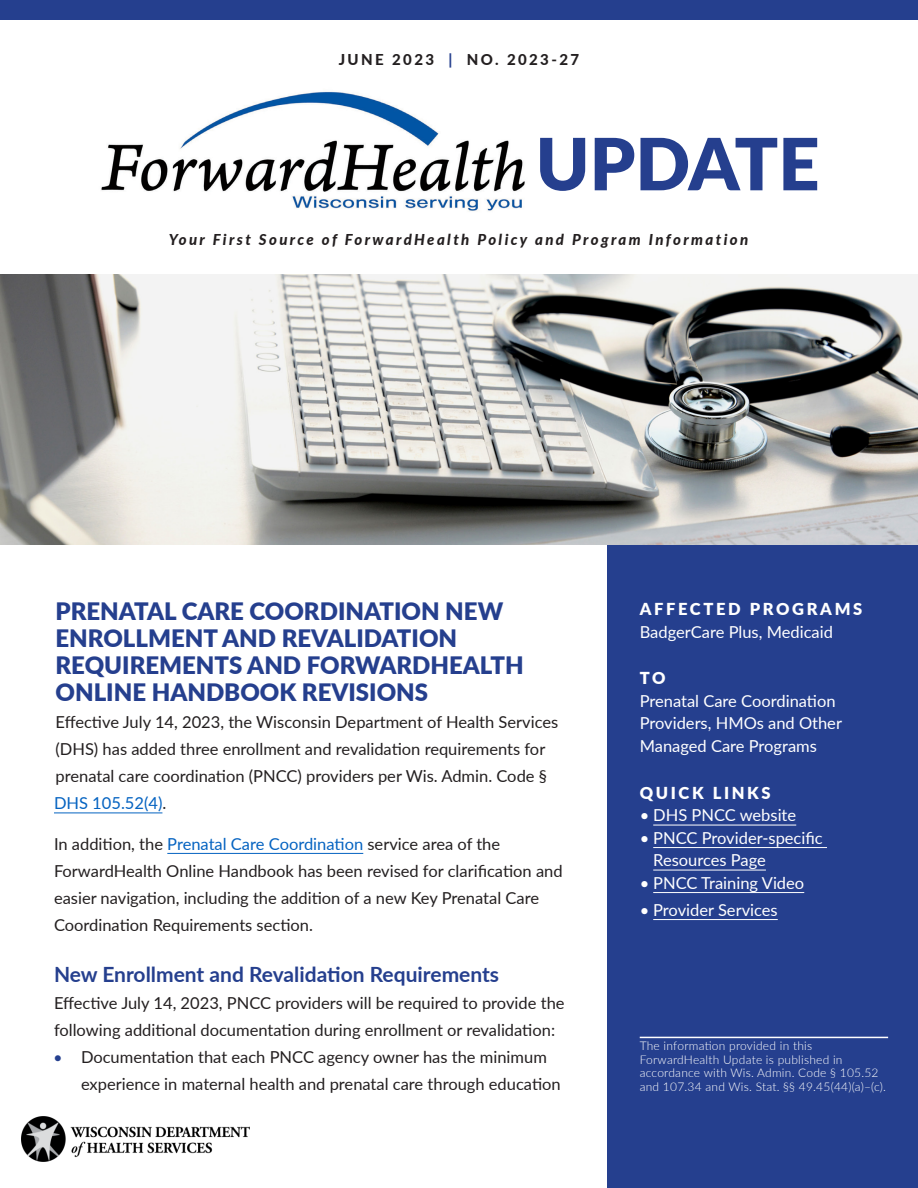
<style>
.page{position:relative;width:918px;height:1188px;background:#fff}
.page>*{position:absolute;margin:0;border:0;box-sizing:border-box;transform-origin:0 0}
.t1{font:900 72px "Lato";color:#253f8e}
.Update_Headline{font:900 24px/27px "Lato";color:#253f8e}
.Heading_1{font:700 21px "Lato";color:#253f8e}
.Body_Text_for_Update{font:16.5px/27px "Lato";color:#231f20}
.t2{font:16.5px/22.5px "Lato";color:#fff}
.t3{font:900 16.5px "Lato";letter-spacing:.16em;color:#fff}
.t4{font:italic 800 15px "Lato";letter-spacing:.16em;color:#231f20}
.t5{font:800 15px "Lato";letter-spacing:.16em;color:#231f20}
.Citation_language{font:300 12px/13.5px "Lato";letter-spacing:.02em;color:#fff}
.s1{color:#253f8e}
.s2{color:#0563c1}
.s3{color:#25408f}
</style>
<div class="page">
<div style="left:0;top:0;width:918px;height:20px;background:#253f8e"></div>
<img style="left:101px;top:91px;width:424px;height:120px">
<img style="left:1px;top:274px;width:916px;height:270px">
<div style="left:608px;top:545px;width:310px;height:643px;background:#253f8e"></div>
<img style="left:22px;top:1117px;width:228px;height:44px">
<hr style="left:653px;top:825px;width:143px;height:1px;background:#fff">
<hr style="left:653px;top:847px;width:174px;height:1px;background:#fff">
<hr style="left:653px;top:870px;width:113px;height:1px;background:#fff">
<hr style="left:653px;top:892px;width:151px;height:1px;background:#fff">
<hr style="left:653px;top:919px;width:125px;height:1px;background:#fff">
<hr style="left:640px;top:1037px;width:248px;height:1px;background:#fff">
<hr style="left:54px;top:813px;width:108px;height:1px;background:#0563c1">
<hr style="left:167px;top:853px;width:196px;height:1px;background:#0563c1">
<p class="t5" style="left:339px;top:49px;width:242px">JUNE 2023 <span class="s1">|</span> NO. 2023-27</p>
<h1 class="t1" style="left:536px;top:110px;width:285px">UPDATE</h1>
<p class="t4" style="left:169px;top:229px;width:581px">Your First Source of ForwardHealth Policy and Program Information</p>
<p class="Update_Headline" style="left:56px;top:597px;width:470px">PRENATAL CARE COORDINATION NEW<br>ENROLLMENT AND REVALIDATION<br>REQUIREMENTS AND FORWARDHEALTH<br>ONLINE HANDBOOK REVISIONS</p>
<p class="Body_Text_for_Update" style="left:54px;top:708px;width:506px">Effective July 14, 2023, the Wisconsin Department of Health Services (DHS) has added three enrollment and revalidation requirements for prenatal care coordination (PNCC) providers per Wis. Admin. Code § <span class="s2">DHS 105.52(4)</span>.</p>
<p class="Body_Text_for_Update" style="left:54px;top:829px;width:510px">In addition, the <span class="s2">Prenatal Care Coordination</span> service area of the ForwardHealth Online Handbook has been revised for clarification and easier navigation, including the addition of a new Key Prenatal Care Coordination Requirements section.</p>
<p class="Heading_1" style="left:54px;top:958px;width:447px">New Enrollment and Revalidation Requirements</p>
<p class="Body_Text_for_Update" style="left:54px;top:988px;width:512px">Effective July 14, 2023, PNCC providers will be required to provide the following additional documentation during enrollment or revalidation:</p>
<p class="Body_Text_for_Update" style="left:81px;top:1042px;width:481px;text-indent:-27px"><span class="s3">•</span> Documentation that each PNCC agency owner has the minimum experience in maternal health and prenatal care through education</p>
<p class="t3" style="left:640px;top:597px;width:224px">AFFECTED PROGRAMS</p>
<p class="t2" style="left:640px;top:620px;width:195px">BadgerCare Plus, Medicaid</p>
<p class="t3" style="left:640px;top:666px;width:27px">TO</p>
<p class="t2" style="left:640px;top:689px;width:204px">Prenatal Care Coordination<br>Providers, HMOs and Other<br>Managed Care Programs</p>
<p class="t3" style="left:640px;top:780px;width:133px">QUICK LINKS</p>
<p class="t2" style="left:640px;top:803px;width:158px">• DHS PNCC website</p>
<p class="t2" style="left:653px;top:826px;width:171px;text-indent:-14px">• PNCC Provider-specific<br>Resources Page</p>
<p class="t2" style="left:640px;top:871px;width:166px">• PNCC Training Video</p>
<p class="t2" style="left:640px;top:898px;width:140px">• Provider Services</p>
<p class="Citation_language" style="left:640px;top:1039px;width:248px">The information provided in this ForwardHealth Update is published in accordance with Wis. Admin. Code § 105.52 and 107.34 and Wis. Stat. §§ 49.45(44)(a)–(c).</p>
</div>
